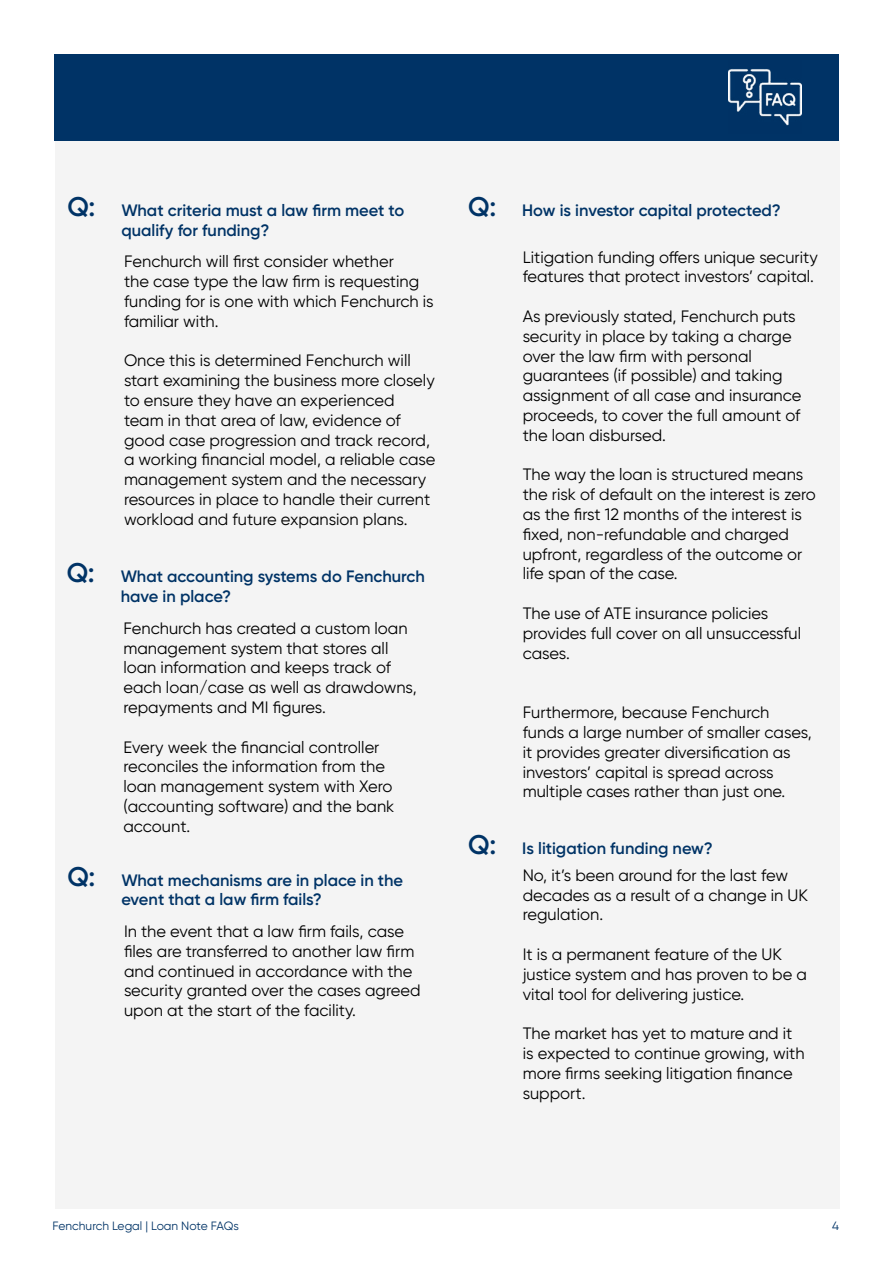
<style>
.page{position:relative;width:893px;height:1263px;background:#fff}
.page>*{position:absolute;margin:0;border:0;box-sizing:border-box;transform-origin:0 0}
.t1{font:16.5px/19.8px "Gilroy";color:#000}
.t2{font:600 16.5px/19.8px "Gilroy";color:#036}
.t3{font:12px "Gilroy";color:#036}
.s1{font-size:27px}
</style>
<div class="page">
<div style="left:55px;top:140px;width:785px;height:1069px;background:#f4f4f4"></div>
<div style="left:55px;top:54px;width:784px;height:86px;background:#036"></div>
<img style="left:729px;top:69px;width:73px;height:57px">
<p class="t2" style="left:121px;top:200px;width:284px;text-indent:-54px"><span class="s1">Q:</span> What criteria must a law firm meet to qualify for funding?</p>
<p class="t1" style="left:124px;top:251px;width:311px">Fenchurch will first consider whether<br>the case type the law firm is requesting funding for is one with which Fenchurch is familiar with.</p>
<p class="t1" style="left:124px;top:350px;width:313px">Once this is determined Fenchurch will start examining the business more closely to ensure they have an experienced team in that area of law, evidence of good case progression and track record, a working financial model, a reliable case management system and the necessary resources in place to handle their current workload and future expansion plans.</p>
<p class="t2" style="left:121px;top:566px;width:306px;text-indent:-54px"><span class="s1">Q:</span> What accounting systems do Fenchurch have in place?</p>
<p class="t1" style="left:123px;top:618px;width:295px">Fenchurch has created a custom loan management system that stores all loan information and keeps track of each loan/case as well as drawdowns, repayments and MI figures.</p>
<p class="t1" style="left:123px;top:737px;width:272px">Every week the financial controller reconciles the information from the loan management system with Xero (accounting software) and the bank account.</p>
<p class="t2" style="left:121px;top:870px;width:283px;text-indent:-54px"><span class="s1">Q:</span> What mechanisms are in place in the event that a law firm fails?</p>
<p class="t1" style="left:124px;top:921px;width:298px">In the event that a law firm fails, case files are transferred to another law firm and continued in accordance with the security granted over the cases agreed upon at the start of the facility.</p>
<p class="t2" style="left:468px;top:200px;width:314px"><span class="s1">Q:</span> How is investor capital protected?</p>
<p class="t1" style="left:523px;top:247px;width:297px">Litigation funding offers unique security features that protect investors’ capital.</p>
<p class="t1" style="left:523px;top:306px;width:280px">As previously stated, Fenchurch puts security in place by taking a charge over the law firm with personal guarantees (if possible) and taking assignment of all case and insurance proceeds, to cover the full amount of the loan disbursed.</p>
<p class="t1" style="left:523px;top:465px;width:295px">The way the loan is structured means the risk of default on the interest is zero as the first 12 months of the interest is fixed, non-refundable and charged upfront, regardless of the outcome or life span of the case.</p>
<p class="t1" style="left:523px;top:603px;width:280px">The use of ATE insurance policies provides full cover on all unsuccessful cases.</p>
<p class="t1" style="left:523px;top:702px;width:291px">Furthermore, because Fenchurch funds a large number of smaller cases, it provides greater diversification as investors’ capital is spread across multiple cases rather than just one.</p>
<p class="t2" style="left:468px;top:838px;width:246px"><span class="s1">Q:</span> Is litigation funding new?</p>
<p class="t1" style="left:523px;top:865px;width:287px">No, it’s been around for the last few decades as a result of a change in UK regulation.</p>
<p class="t1" style="left:523px;top:944px;width:286px">It is a permanent feature of the UK justice system and has proven to be a vital tool for delivering justice.</p>
<p class="t1" style="left:523px;top:1023px;width:283px">The market has yet to mature and it is expected to continue growing, with more firms seeking litigation finance support.</p>
<p class="t3" style="left:52px;top:1218px;width:188px">Fenchurch Legal | Loan Note FAQs</p>
<p class="t3" style="left:832px;top:1218px;width:8px">4</p>
</div>
